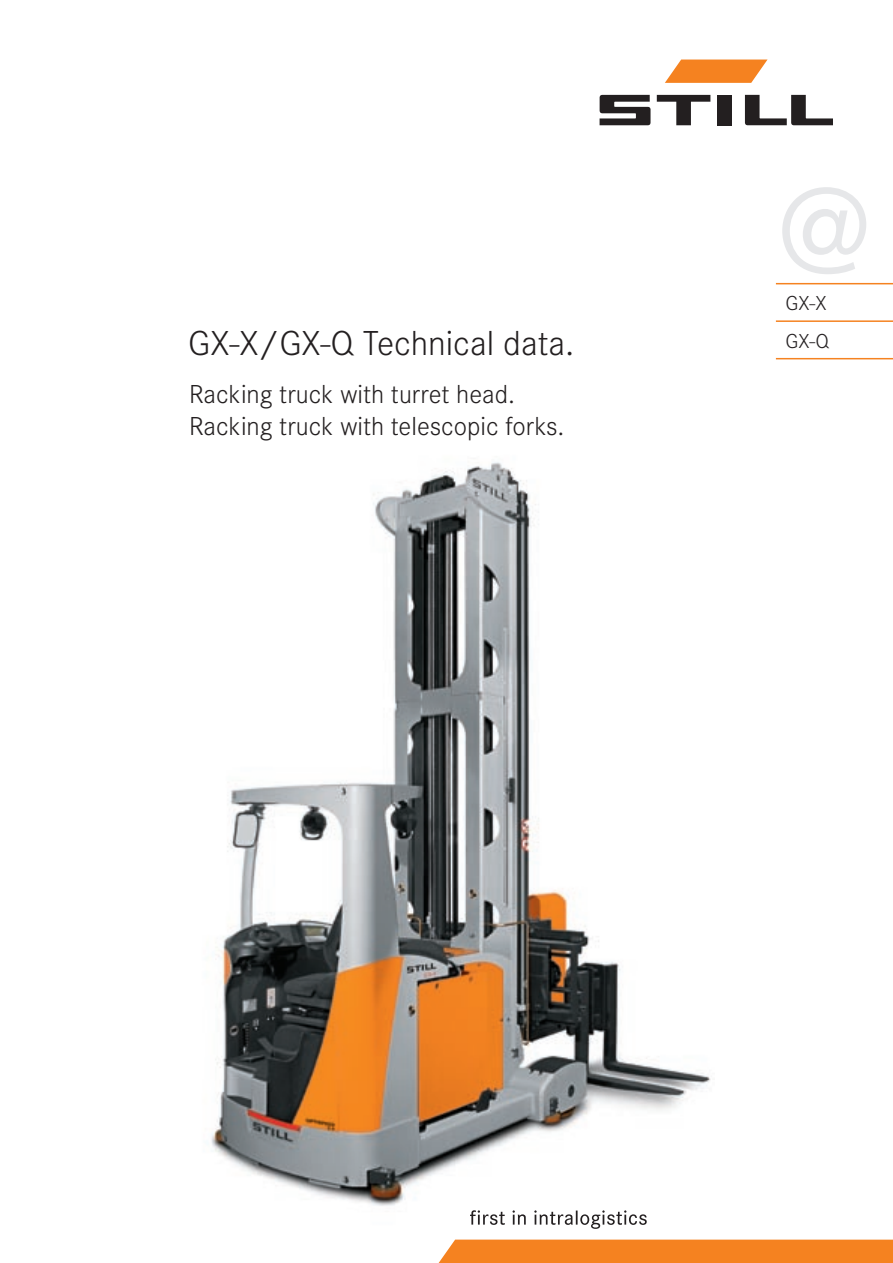
<style>
.page{position:relative;width:893px;height:1263px;background:#fff}
.page>*{position:absolute;margin:0;border:0;box-sizing:border-box;transform-origin:0 0}
.t1{font:500 126px "Corporate S";color:#e6e7e9}
.adresse{font:300 36px "Corporate S";color:#231f20}
.adresse-2{font:300 27px "Corporate S";color:#231f20}
.adresse-3{font:300 21px "Corporate S";color:#231f20}
</style>
<div class="page">
<img style="left:211px;top:462px;width:500px;height:744px">
<div style="left:438px;top:1239px;width:455px;height:24px;background:#f58220"></div>
<hr style="left:776px;top:283px;width:117px;height:1px;background:#f58220">
<svg style="left:470px;top:1210px;width:177px;height:19px"></svg>
<svg style="left:657px;top:95px;width:53px;height:30px"></svg>
<div style="left:717px;top:95px;width:14px;height:30px;background:#231f20"></div>
<svg style="left:600px;top:95px;width:50px;height:30px"></svg>
<svg style="left:745px;top:95px;width:88px;height:30px"></svg>
<svg style="left:665px;top:60px;width:102px;height:23px;background:#f69543"></svg>
<hr style="left:776px;top:320px;width:117px;height:2px;background:#f58220">
<hr style="left:776px;top:358px;width:117px;height:1px;background:#f58220">
<h1 class="t1" style="left:778px;top:159px;width:94px">@</h1>
<p class="adresse-3" style="left:785px;top:292px;width:43px">GX-X</p>
<p class="adresse" style="left:188px;top:322px;width:388px">GX-X/GX-Q Technical data.</p>
<p class="adresse-3" style="left:785px;top:329px;width:45px">GX-Q</p>
<p class="adresse-2" style="left:189px;top:378px;width:327px">Racking truck with turret head.</p>
<p class="adresse-2" style="left:189px;top:411px;width:377px">Racking truck with telescopic forks.</p>
</div>
